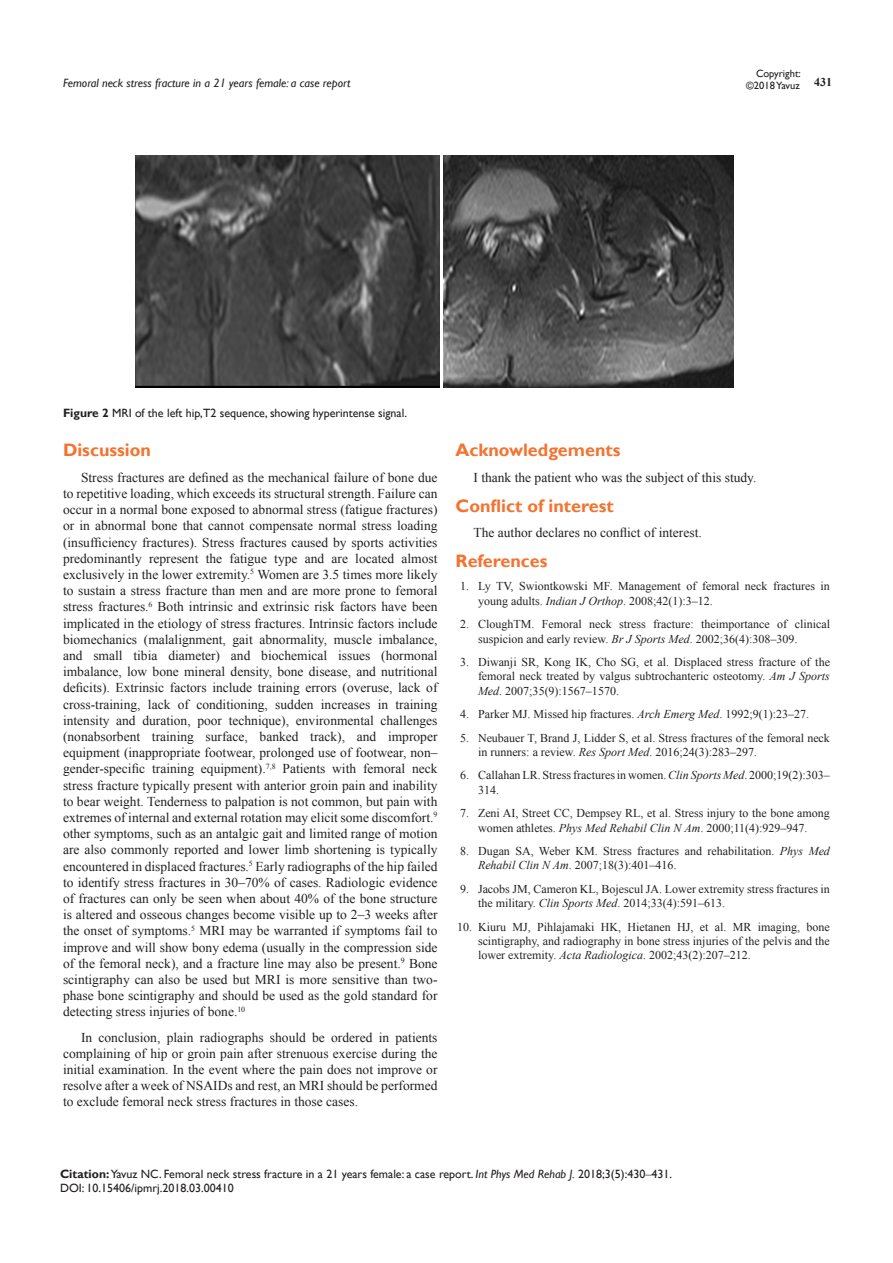
<style>
.page{position:relative;width:893px;height:1263px;background:#fff}
.page>*{position:absolute;margin:0;border:0;box-sizing:border-box;transform-origin:0 0}
.List_Paragraph{font:700 18px "Gill Sans";color:#f37331}
.t1{font:13.5px/16.2px "Times New Roman";color:#231f20;text-align:justify}
.t2{font:12px/14.4px "Times New Roman";color:#231f20}
.Citation{font:12px "Gill Sans";color:#231f20}
.t3{font:italic 12px "Gill Sans";color:#231f20}
.t4{font:700 12px "Times New Roman";color:#231f20}
.t5{font:10.5px/12.6px "Gill Sans";color:#231f20;text-align:right}
.s1{font-weight:700}
.s2{font-style:italic}
.s3{font-family:"Times New Roman"}
</style>
<div class="page">
<img style="left:135px;top:155px;width:305px;height:233px">
<img style="left:443px;top:155px;width:291px;height:233px">
<p class="t5" style="left:746px;top:67px;width:56px">Copyright: ©2018 Yavuz</p>
<p class="t3" style="left:63px;top:76px;width:289px">Femoral neck stress fracture in a 21 years female: a case report</p>
<p class="t4" style="left:814px;top:73px;width:19px">431</p>
<p class="Citation" style="left:63px;top:406px;width:345px"><span class="s1">Figure 2</span> MRI of the left hip,T2 sequence, showing hyperintense signal.</p>
<p class="List_Paragraph" style="left:63px;top:440px;width:89px">Discussion</p>
<p class="t1" style="left:63px;top:469px;width:376px;text-indent:18px">Stress fractures are defined as the mechanical failure of bone due to repetitive loading, which exceeds its structural strength. Failure can occur in a normal bone exposed to abnormal stress (fatigue fractures) or in abnormal bone that cannot compensate normal stress loading (insufficiency fractures). Stress fractures caused by sports activities predominantly represent the fatigue type and are located almost exclusively in the lower extremity.<sup>5</sup> Women are 3.5 times more likely to sustain a stress fracture than men and are more prone to femoral stress fractures.<sup>6</sup> Both intrinsic and extrinsic risk factors have been implicated in the etiology of stress fractures. Intrinsic factors include biomechanics (malalignment, gait abnormality, muscle imbalance, and small tibia diameter) and biochemical issues (hormonal imbalance, low bone mineral density, bone disease, and nutritional deficits). Extrinsic factors include training errors (overuse, lack of cross-training, lack of conditioning, sudden increases in training intensity and duration, poor technique), environmental challenges (nonabsorbent training surface, banked track), and improper equipment (inappropriate footwear, prolonged use of footwear, non– gender-specific training equipment).<sup>7,8</sup> Patients with femoral neck stress fracture typically present with anterior groin pain and inability to bear weight. Tenderness to palpation is not common, but pain with extremes of internal and external rotation may elicit some discomfort.<sup>9 </sup>other symptoms, such as an antalgic gait and limited range of motion are also commonly reported and lower limb shortening is typically encountered in displaced fractures.<sup>5</sup> Early radiographs of the hip failed to identify stress fractures in 30–70% of cases. Radiologic evidence of fractures can only be seen when about 40% of the bone structure is altered and osseous changes become visible up to 2–3 weeks after the onset of symptoms.<sup>5</sup> MRI may be warranted if symptoms fail to improve and will show bony edema (usually in the compression side of the femoral neck), and a fracture line may also be present.<sup>9</sup> Bone scintigraphy can also be used but MRI is more sensitive than two&shy;phase bone scintigraphy and should be used as the gold standard for detecting stress injuries of bone.<sup>10</sup></p>
<p class="t1" style="left:63px;top:1029px;width:376px;text-indent:18px">In conclusion, plain radiographs should be ordered in patients complaining of hip or groin pain after strenuous exercise during the initial examination. In the event where the pain does not improve or resolve after a week of NSAIDs and rest, an MRI should be performed to exclude femoral neck stress fractures in those cases.</p>
<p class="List_Paragraph" style="left:455px;top:440px;width:166px">Acknowledgements</p>
<p class="t1" style="left:473px;top:469px;width:284px">I thank the patient who was the subject of this study.</p>
<p class="List_Paragraph" style="left:455px;top:495px;width:160px">Conflict of interest</p>
<p class="t1" style="left:473px;top:524px;width:230px">The author declares no conflict of interest.</p>
<p class="List_Paragraph" style="left:455px;top:550px;width:94px">References</p>
<p class="t2" style="left:478px;top:579px;width:353px;text-indent:-18px">1. Ly TV, Swiontkowski MF. Management of femoral neck fractures in young adults. <span class="s2">Indian J Orthop</span>. 2008;42(1):3–12.</p>
<p class="t2" style="left:478px;top:617px;width:353px;text-indent:-18px">2. CloughTM. Femoral neck stress fracture: theimportance of clinical suspicion and early review. <span class="s2">Br J Sports Med</span>. 2002;36(4):308–309.</p>
<p class="t2" style="left:478px;top:654px;width:353px;text-align:justify;text-indent:-18px">3. Diwanji SR, Kong IK, Cho SG, et al. Displaced stress fracture of the femoral neck treated by valgus subtrochanteric osteotomy. <span class="s2">Am J Sports Med</span>. 2007;35(9):1567–1570.</p>
<p class="t2" style="left:460px;top:707px;width:351px">4. Parker MJ. Missed hip fractures. <span class="s2">Arch Emerg Med</span>. 1992;9(1):23–27.</p>
<p class="t2" style="left:478px;top:730px;width:353px;text-indent:-18px">5. Neubauer T, Brand J, Lidder S, et al. Stress fractures of the femoral neck in runners: a review. <span class="s2">Res Sport Med</span>. 2016;24(3):283–297.</p>
<p class="t2" style="left:478px;top:768px;width:353px;text-indent:-18px">6. Callahan LR. Stress fractures in women.<span class="s2">Clin Sports Med</span>. 2000;19(2):303–<br>314.</p>
<p class="t2" style="left:460px;top:806px;width:371px;text-align:center">7. Zeni AI, Street CC, Dempsey RL, et al. Stress injury to the bone among women athletes. <span class="s2">Phys Med Rehabil Clin N Am</span>. 2000;11(4):929–947.</p>
<p class="t2" style="left:478px;top:843px;width:353px;text-indent:-18px">8. Dugan SA, Weber KM. Stress fractures and rehabilitation. <span class="s2">Phys Med<br>Rehabil Clin N Am</span>. 2007;18(3):401–416.</p>
<p class="t2" style="left:478px;top:881px;width:353px;text-indent:-18px">9. Jacobs JM, Cameron KL, Bojescul JA. Lower extremity stress fractures in the military. <span class="s2">Clin Sports Med</span>. 2014;33(4):591–613.</p>
<p class="t2" style="left:478px;top:919px;width:353px;text-align:justify;text-indent:-21px">10. Kiuru MJ, Pihlajamaki HK, Hietanen HJ, et al. MR imaging, bone scintigraphy, and radiography in bone stress injuries of the pelvis and the lower extremity. <span class="s2">Acta Radiologica</span>. 2002;43(2):207–212.</p>
<p class="Citation" style="left:60px;top:1167px;width:613px"><span class="s1">Citation:</span> Yavuz NC. Femoral neck stress fracture in a 21 years female: a case report. <span class="s2">Int Phys Med Rehab J.</span> 2018;3(5):430<span class="s3">‒</span>431.</p>
<p class="Citation" style="left:60px;top:1181px;width:175px">DOI: 10.15406/ipmrj.2018.03.00410</p>
</div>
